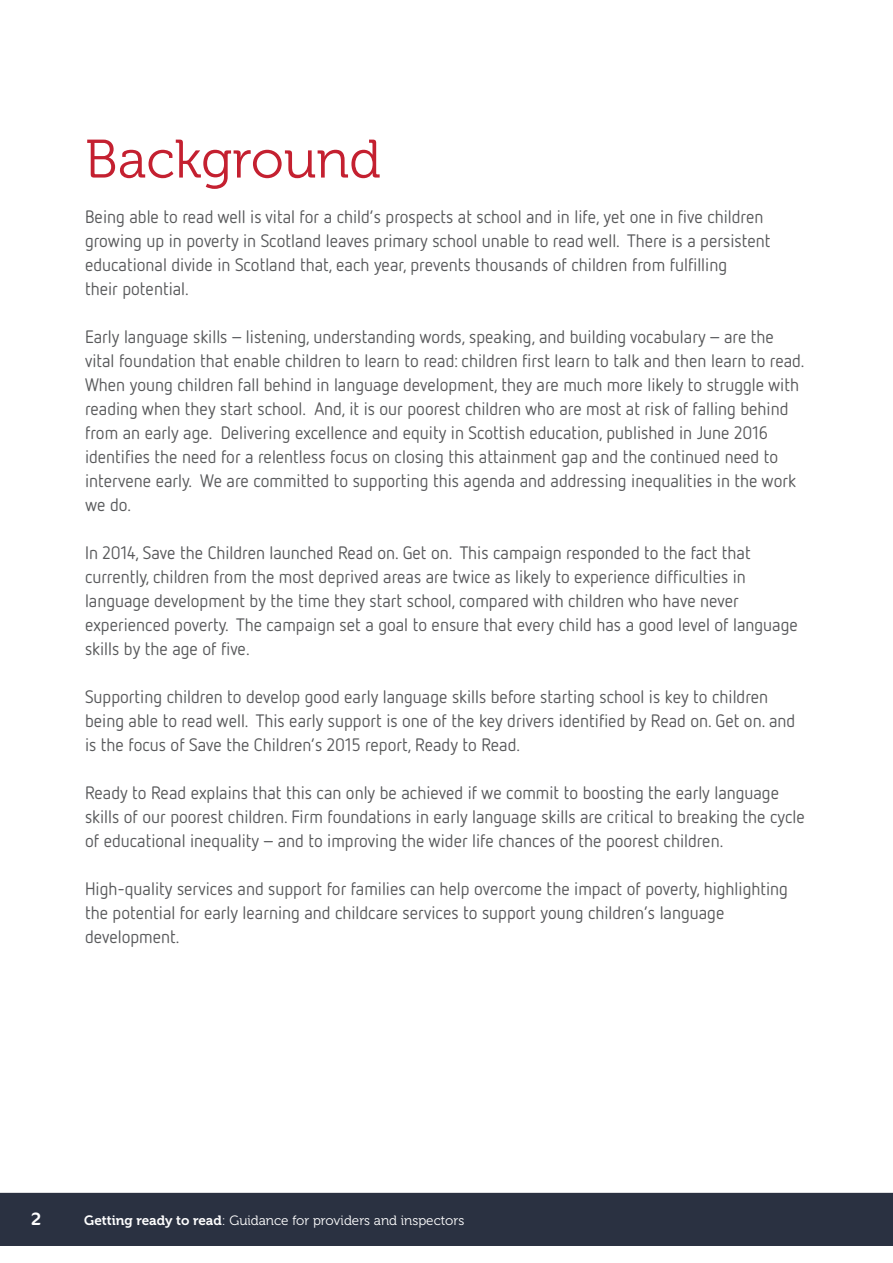
<style>
.page{position:relative;width:893px;height:1263px;background:#fff}
.page>*{position:absolute;margin:0;border:0;box-sizing:border-box;transform-origin:0 0}
.t1{font:54px "Museo 300";color:#c42030}
.t2{font:18px/24px "Netto OT";color:#58595b}
.t3{font:18px "Cocon OT";color:#fff}
.t4{font:13.5px "Museo 300";color:#fff}
.s1{font-family:"Museo 700"}
</style>
<div class="page">
<div style="left:0;top:1193px;width:893px;height:53px;background:#2a3141"></div>
<h1 class="t1" style="left:85px;top:130px;width:297px">Background</h1>
<p class="t2" style="left:85px;top:204px;width:687px">Being able to read well is vital for a child’s prospects at school and in life, yet one in five children growing up in poverty in Scotland leaves primary school unable to read well. There is a persistent educational divide in Scotland that, each year, prevents thousands of children from fulfilling<br>their potential.</p>
<p class="t2" style="left:85px;top:324px;width:721px">Early language skills – listening, understanding words, speaking, and building vocabulary – are the vital foundation that enable children to learn to read: children first learn to talk and then learn to read.<br>When young children fall behind in language development, they are much more likely to struggle with reading when they start school. And, it is our poorest children who are most at risk of falling behind from an early age. Delivering excellence and equity in Scottish education, published in June 2016 identifies the need for a relentless focus on closing this attainment gap and the continued need to intervene early. We are committed to supporting this agenda and addressing inequalities in the work we do.</p>
<p class="t2" style="left:85px;top:540px;width:714px">In 2014, Save the Children launched Read on. Get on. This campaign responded to the fact that currently, children from the most deprived areas are twice as likely to experience difficulties in language development by the time they start school, compared with children who have never experienced poverty. The campaign set a goal to ensure that every child has a good level of language skills by the age of five.</p>
<p class="t2" style="left:85px;top:684px;width:712px">Supporting children to develop good early language skills before starting school is key to children being able to read well. This early support is one of the key drivers identified by Read on. Get on. and is the focus of Save the Children’s 2015 report, Ready to Read.</p>
<p class="t2" style="left:85px;top:780px;width:721px">Ready to Read explains that this can only be achieved if we commit to boosting the early language skills of our poorest children. Firm foundations in early language skills are critical to breaking the cycle of educational inequality – and to improving the wider life chances of the poorest children.</p>
<p class="t2" style="left:85px;top:876px;width:704px">High-quality services and support for families can help overcome the impact of poverty, highlighting the potential for early learning and childcare services to support young children’s language development.</p>
<p class="t3" style="left:31px;top:1209px;width:12px">2</p>
<p class="t4" style="left:84px;top:1213px;width:382px"><span class="s1">Getting ready to read</span>: Guidance for providers and inspectors</p>
</div>
